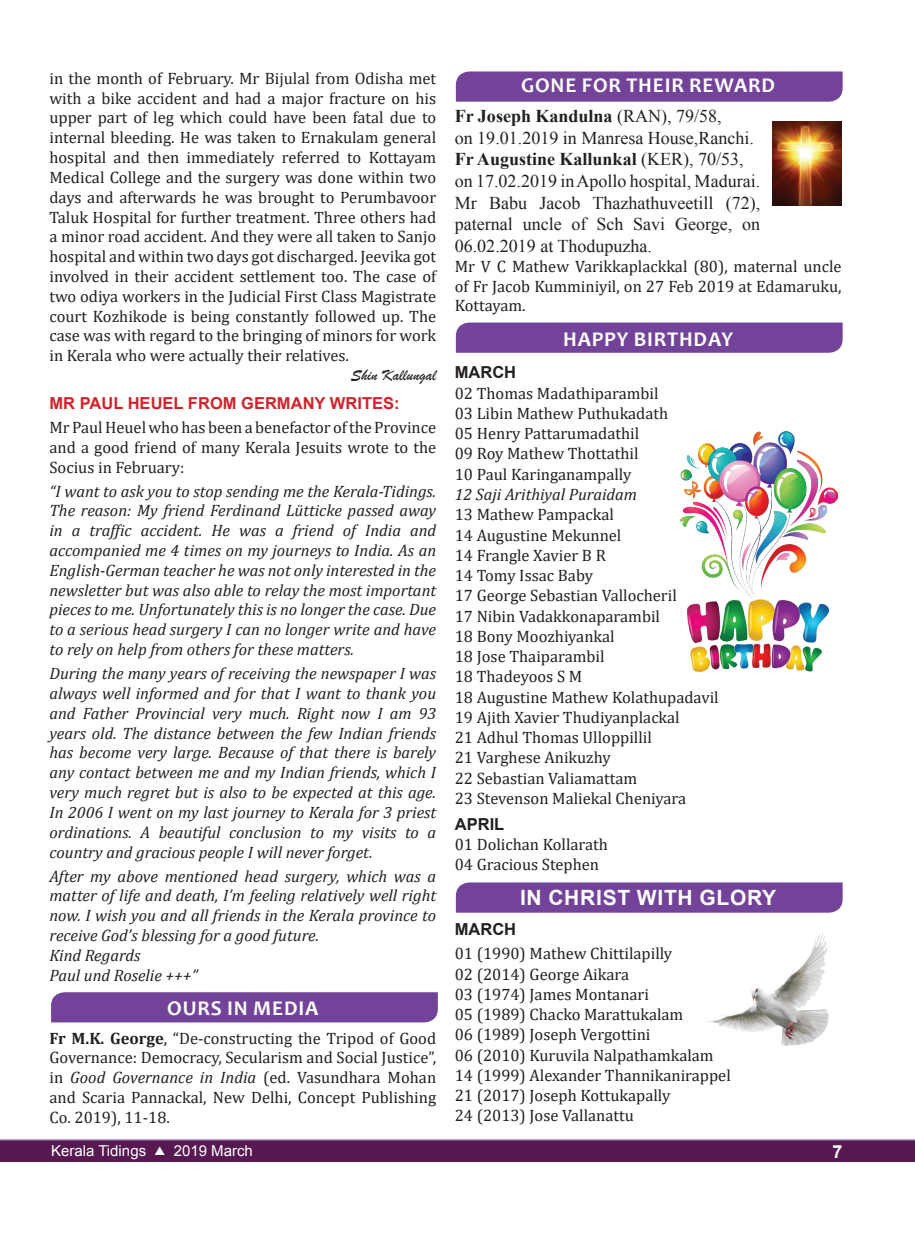
<style>
.page{position:relative;width:915px;height:1234px;background:#fff}
.page>*{position:absolute;margin:0;border:0;box-sizing:border-box;transform-origin:0 0}
.t1{font:700 21px "Candara";letter-spacing:.04em;color:#fff}
.t2{font:700 21px "Arial";letter-spacing:.035em;color:#fff}
.t3{font:18px/21.6px "Times New Roman";color:#231f20}
.t4{font:700 18px "Arial";color:#fff}
.t5{font:16.5px/20.2px "Cambria";color:#231f20;text-align:justify}
.t6{font:italic 16.5px/19.8px "Cambria";color:#231f20;text-align:justify}
.t7{font:700 16.5px "Arial";color:#d1232a}
.t8{font:700 16.5px "Arial";color:#231f20}
.t9{font:16.5px "Brush Script";color:#231f20}
.t10{font:15px "Arial";color:#fff}
.s1{font-weight:700}
.s2{font-style:italic}
.s3{font-family:"Dixieland";font-size:12px}
</style>
<div class="page">
<div style="left:455px;top:882px;width:387px;height:30px;background:#73439a"></div>
<div style="left:455px;top:322px;width:387px;height:30px;background:#73439a"></div>
<div style="left:51px;top:992px;width:386px;height:30px;background:#73439a"></div>
<svg style="left:455px;top:71px;width:387px;height:31px;background:#77499d"></svg>
<img style="left:772px;top:122px;width:69px;height:83px">
<img style="left:706px;top:933px;width:121px;height:112px">
<img style="left:687px;top:604px;width:142px;height:68px">
<img style="left:680px;top:431px;width:157px;height:173px">
<div style="left:0;top:1138px;width:914px;height:23px;background:#581953"></div>
<hr style="left:0;top:1138px;width:914px;height:2px;background:#c0a1cb">
<p class="t5" style="left:49px;top:68px;width:388px;line-height:19.8px">in the month of February. Mr Bijulal from Odisha met with a bike accident and had a major fracture on his upper part of leg which could have been fatal due to internal bleeding. He was taken to Ernakulam general hospital and then immediately referred to Kottayam Medical College and the surgery was done within two days and afterwards he was brought to Perumbavoor Taluk Hospital for further treatment. Three others had a minor road accident. And they were all taken to Sanjo hospital and within two days got discharged. Jeevika got involved in their accident settlement too. The case of two odiya workers in the Judicial First Class Magistrate court Kozhikode is being constantly followed up. The case was with regard to the bringing of minors for work in Kerala who were actually their relatives.</p>
<p class="t9" style="left:351px;top:365px;width:87px">Shin Kallungal</p>
<p class="t7" style="left:49px;top:391px;width:351px">MR PAUL HEUEL FROM GERMANY WRITES:</p>
<p class="t5" style="left:49px;top:417px;width:388px;line-height:19.8px">Mr Paul Heuel who has been a benefactor of the Province and a good friend of many Kerala Jesuits wrote to the Socius in February:</p>
<p class="t6" style="left:49px;top:480px;width:388px">“I want to ask you to stop sending me the Kerala-Tidings.<br>The reason: My friend Ferdinand Lütticke passed away in a traffic accident. He was a friend of India and accompanied me 4 times on my journeys to India. As an English-German teacher he was not only interested in the newsletter but was also able to relay the most important pieces to me. Unfortunately this is no longer the case. Due to a serious head surgery I can no longer write and have to rely on help from others for these matters.</p>
<p class="t6" style="left:49px;top:662px;width:388px">During the many years of receiving the newspaper I was always well informed and for that I want to thank you and Father Provincial very much. Right now I am 93 years old. The distance between the few Indian friends has become very large. Because of that there is barely any contact between me and my Indian friends, which I very much regret but is also to be expected at this age.<br>In 2006 I went on my last journey to Kerala for 3 priest ordinations. A beautiful conclusion to my visits to a country and gracious people I will never forget.</p>
<p class="t6" style="left:49px;top:865px;width:388px;text-align:left">After my above mentioned head surgery, which was a matter of life and death, I’m feeling relatively well right now. I wish you and all friends in the Kerala province to receive God’s blessing for a good future.<br>Kind Regards<br>Paul und Roselie +++”</p>
<p class="t1" style="left:167px;top:994px;width:152px">OURS IN MEDIA</p>
<p class="t5" style="left:49px;top:1027px;width:388px;line-height:19.8px"><span class="s1">Fr M.K. George</span>, “De-constructing the Tripod of Good Governance: Democracy, Secularism and Social Justice”, in <span class="s2">Good Governance in India</span> (ed. Vasundhara Mohan and Scaria Pannackal, New Delhi, Concept Publishing Co. 2019), 11-18.</p>
<p class="t1" style="left:521px;top:72px;width:255px">GONE FOR THEIR REWARD</p>
<p class="t3" style="left:454px;top:105px;width:307px"><span class="s1">Fr Joseph Kandulna</span> (RAN), 79/58,<br>on 19.01.2019 in Manresa House,Ranchi.<br><span class="s1">Fr Augustine Kallunkal</span> (KER), 70/53, on 17.02.2019 in Apollo hospital, Madurai.<br>Mr Babu Jacob Thazhathuveetill (72), paternal uncle of Sch Savi George, on 06.02.2019 at Thodupuzha.</p>
<p class="t5" style="left:454px;top:256px;width:388px;line-height:19.8px">Mr V C Mathew Varikkaplackkal (80), maternal uncle of Fr Jacob Kumminiyil, on 27 Feb 2019 at Edamaruku, Kottayam.</p>
<p class="t1" style="left:563px;top:326px;width:171px">HAPPY BIRTHDAY</p>
<p class="t8" style="left:454px;top:361px;width:63px">MARCH</p>
<p class="t5" style="left:454px;top:383px;width:215px;text-align:left">02 Thomas Madathiparambil<br>03 Libin Mathew Puthukadath<br>05 Henry Pattarumadathil<br>09 Roy Mathew Thottathil<br>10 Paul Karinganampally</p>
<p class="t6" style="left:454px;top:483px;width:184px">12 Saji Arithiyal Puraidam</p>
<p class="t5" style="left:454px;top:504px;width:265px;text-align:left">13 Mathew Pampackal<br>14 Augustine Mekunnel<br>14 Frangle Xavier B R<br>14 Tomy Issac Baby<br>17 George Sebastian Vallocheril<br>17 Nibin Vadakkonaparambil<br>18 Bony Moozhiyankal<br>18 Jose Thaiparambil<br>18 Thadeyoos S M<br>18 Augustine Mathew Kolathupadavil<br>19 Ajith Xavier Thudiyanplackal<br>21 Adhul Thomas Ulloppillil<br>21 Varghese Anikuzhy<br>22 Sebastian Valiamattam<br>23 Stevenson Maliekal Cheniyara</p>
<p class="t8" style="left:454px;top:812px;width:51px">APRIL</p>
<p class="t5" style="left:454px;top:833px;width:154px">01 Dolichan Kollarath<br>04 Gracious Stephen</p>
<p class="t2" style="left:520px;top:882px;width:257px">IN CHRIST WITH GLORY</p>
<p class="t8" style="left:454px;top:917px;width:63px">MARCH</p>
<p class="t5" style="left:454px;top:943px;width:277px;text-align:left">01 (1990) Mathew Chittilapilly<br>02 (2014) George Aikara<br>03 (1974) James Montanari<br>05 (1989) Chacko Marattukalam<br>06 (1989) Joseph Vergottini<br>06 (2010) Kuruvila Nalpathamkalam<br>14 (1999) Alexander Thannikanirappel<br>21 (2017) Joseph Kottukapally<br>24 (2013) Jose Vallanattu</p>
<p class="t10" style="left:51px;top:1140px;width:203px">Kerala Tidings <span class="s3">s</span> 2019 March</p>
<p class="t4" style="left:832px;top:1139px;width:12px">7</p>
</div>
